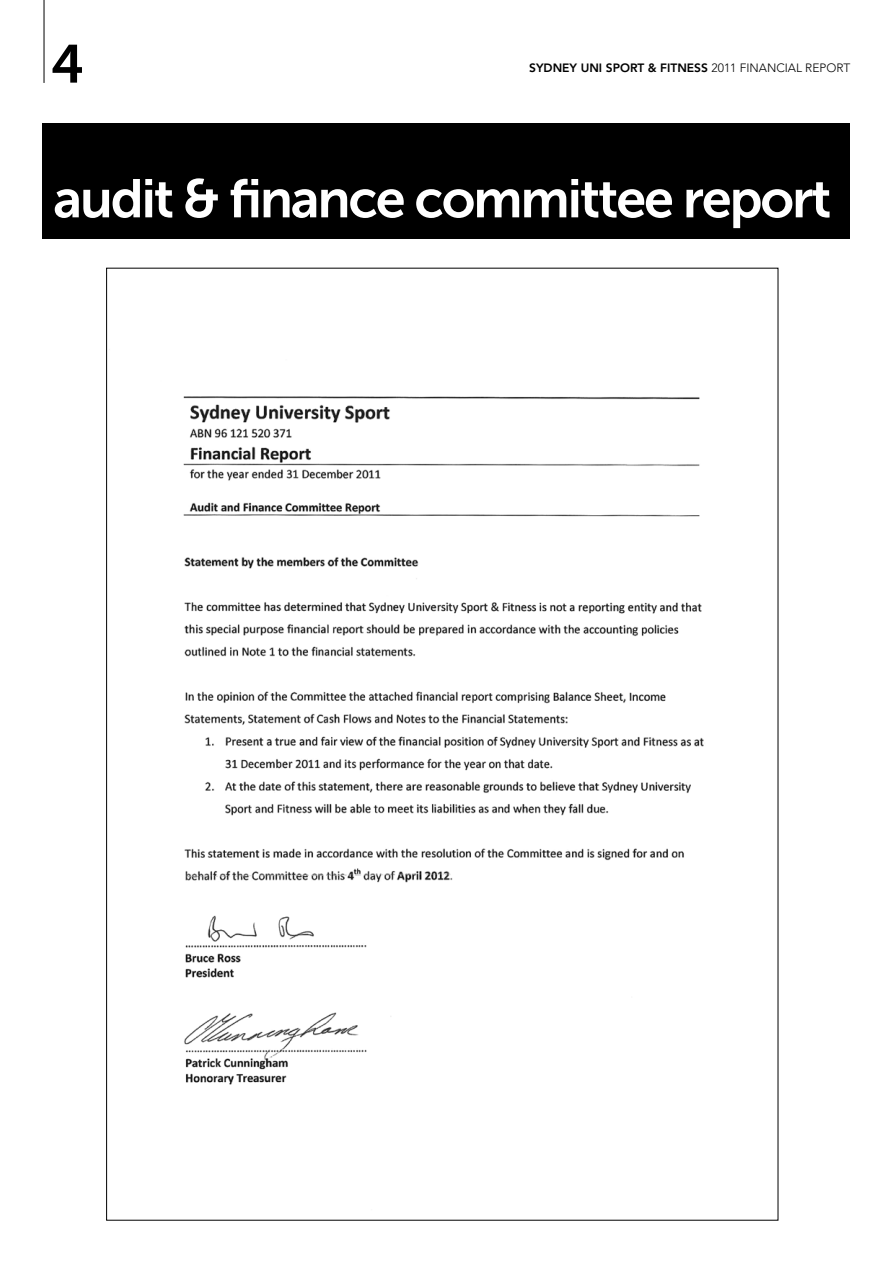
<style>
.page{position:relative;width:893px;height:1263px;background:#fff}
.page>*{position:absolute;margin:0;border:0;box-sizing:border-box;transform-origin:0 0}
.t1{font:54px "Museo Sans 700";letter-spacing:-.04em;color:#fff}
.t2{font:53.4px "Museo Sans 700";color:#000}
.t3{font:800 12px "Avenir";color:#000}
.s1{font-weight:300}
</style>
<div class="page">
<div style="left:43px;top:123px;width:807px;height:116px;background:#000"></div>
<hr style="left:44px;top:0;width:1px;height:83px;background:#000">
<img style="left:109px;top:349px;width:595px;height:736px">
<h2 class="t2" style="left:51px;top:34px;width:35px">4</h2>
<p class="t3" style="left:529px;top:60px;width:323px">SYDNEY UNI SPORT &amp; FITNESS <span class="s1">2011 FINANCIAL REPORT</span></p>
<h1 class="t1" style="left:53px;top:169px;width:780px">audit &amp; finance committee report</h1>
</div>
